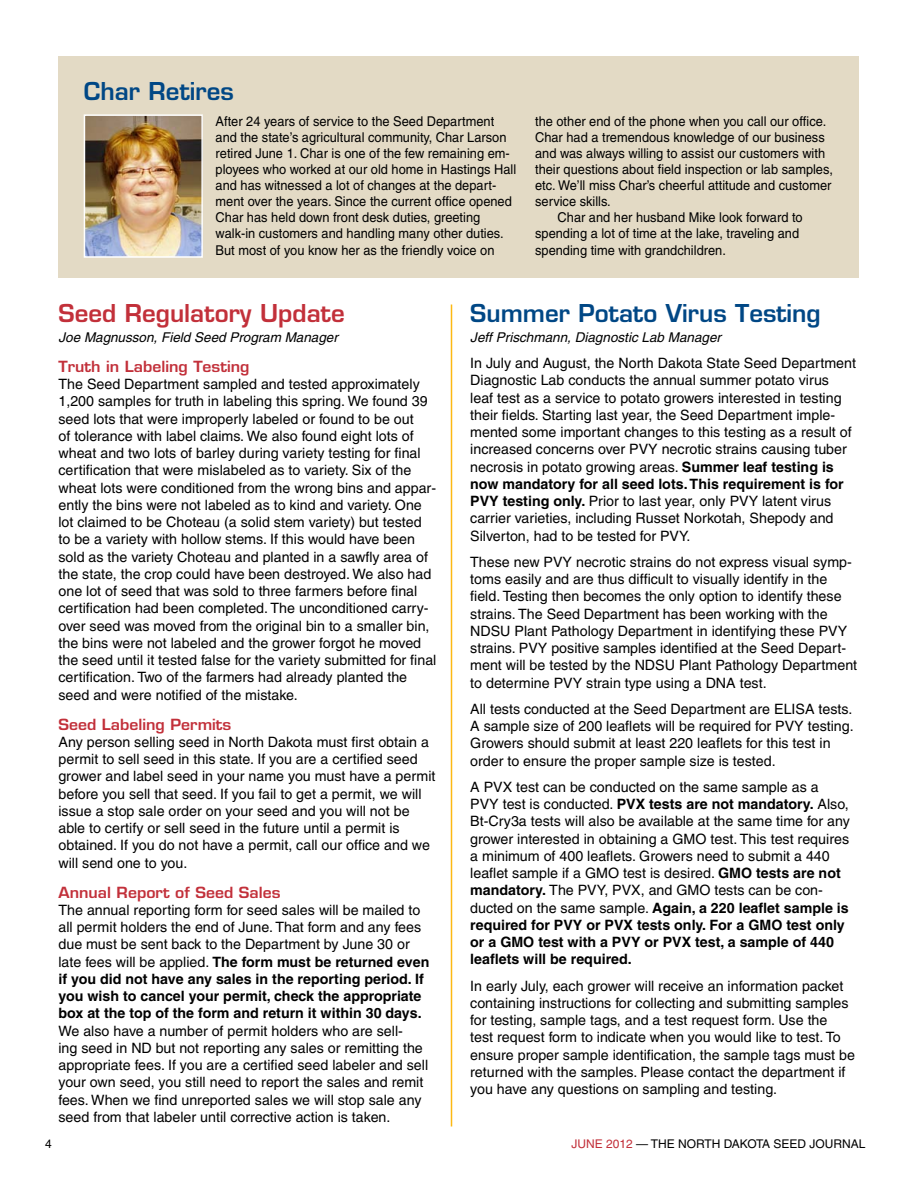
<style>
.page{position:relative;width:918px;height:1188px;background:#fff}
.page>*{position:absolute;margin:0;border:0;box-sizing:border-box;transform-origin:0 0}
.Subhead_1{font:24px "Square 721 Dm";color:#004785}
.Subhead_1-2{font:24px "Square 721 Dm";color:#c2303a}
.Subhead_2_red{font:15px "Square 721 Dm";color:#c2303a;scale:1.05 1}
.Body_text{font:14.25px/17.2px "Helvetica";color:#000}
.Body_text-2{font:13.5px/16px "Helvetica";color:#000;scale:.95 1}
.Author{font:italic 13.5px "Helvetica";color:#000}
.t1{font:12px "Helvetica";color:#000}
.s1{font-weight:700}
.s2{color:#c2303a}
</style>
<div class="page">
<div style="left:58px;top:56px;width:802px;height:222px;background:#e3dac5"></div>
<hr style="left:451px;top:304px;width:1px;height:822px;background:#fdb913">
<img style="left:87px;top:117px;width:113px;height:138px">
<div style="left:84px;top:114px;width:119px;height:144px;border:2px solid #fff"></div>
<p class="Subhead_1" style="left:84px;top:77px;width:152px">Char Retires</p>
<p class="Body_text-2" style="left:216px;top:113px;width:318px">After 24 years of service to the Seed Department and the state’s agricultural community, Char Larson retired June 1. Char is one of the few remaining em&shy;ployees who worked at our old home in Hastings Hall and has witnessed a lot of changes at the depart&shy;ment over the years. Since the current office opened Char has held down front desk duties, greeting walk-in customers and handling many other duties.<br>But most of you know her as the friendly voice on</p>
<p class="Body_text-2" style="left:535px;top:113px;width:315px">the other end of the phone when you call our office.<br>Char had a tremendous knowledge of our business and was always willing to assist our customers with their questions about field inspection or lab samples, etc. We’ll miss Char’s cheerful attitude and customer service skills.</p>
<p class="Body_text-2" style="left:535px;top:210px;width:283px;text-indent:22px">Char and her husband Mike look forward to spending a lot of time at the lake, traveling and spending time with grandchildren.</p>
<p class="Subhead_1-2" style="left:58px;top:299px;width:288px">Seed Regulatory Update</p>
<p class="Author" style="left:58px;top:329px;width:281px">Joe Magnusson, Field Seed Program Manager</p>
<p class="Subhead_2_red" style="left:58px;top:357px;width:184px">Truth in Labeling Testing</p>
<p class="Body_text" style="left:58px;top:376px;width:379px">The Seed Department sampled and tested approximately 1,200 samples for truth in labeling this spring. We found 39 seed lots that were improperly labeled or found to be out<br>of tolerance with label claims. We also found eight lots of wheat and two lots of barley during variety testing for final certification that were mislabeled as to variety. Six of the wheat lots were conditioned from the wrong bins and appar&shy;ently the bins were not labeled as to kind and variety. One lot claimed to be Choteau (a solid stem variety) but tested to be a variety with hollow stems. If this would have been sold as the variety Choteau and planted in a sawfly area of the state, the crop could have been destroyed. We also had one lot of seed that was sold to three farmers before final certification had been completed. The unconditioned carry&shy;over seed was moved from the original bin to a smaller bin, the bins were not labeled and the grower forgot he moved the seed until it tested false for the variety submitted for final certification. Two of the farmers had already planted the seed and were notified of the mistake.</p>
<p class="Subhead_2_red" style="left:58px;top:715px;width:166px">Seed Labeling Permits</p>
<p class="Body_text" style="left:58px;top:733px;width:379px">Any person selling seed in North Dakota must first obtain a permit to sell seed in this state. If you are a certified seed grower and label seed in your name you must have a permit before you sell that seed. If you fail to get a permit, we will issue a stop sale order on your seed and you will not be able to certify or sell seed in the future until a permit is obtained. If you do not have a permit, call our office and we will send one to you.</p>
<p class="Subhead_2_red" style="left:58px;top:883px;width:213px">Annual Report of Seed Sales</p>
<p class="Body_text" style="left:58px;top:901px;width:372px">The annual reporting form for seed sales will be mailed to all permit holders the end of June. That form and any fees due must be sent back to the Department by June 30 or late fees will be applied. <span class="s1">The form must be returned even if you did not have any sales in the reporting period. If you wish to cancel your permit, check the appropriate box at the top of the form and return it within 30 days.<br></span>We also have a number of permit holders who are sell-<br>ing seed in ND but not reporting any sales or remitting the appropriate fees. If you are a certified seed labeler and sell your own seed, you still need to report the sales and remit fees. When we find unreported sales we will stop sale any seed from that labeler until corrective action is taken.</p>
<p class="Subhead_1" style="left:470px;top:299px;width:352px">Summer Potato Virus Testing</p>
<p class="Author" style="left:470px;top:329px;width:252px">Jeff Prischmann, Diagnostic Lab Manager</p>
<p class="Body_text" style="left:470px;top:355px;width:387px">In July and August, the North Dakota State Seed Department Diagnostic Lab conducts the annual summer potato virus<br>leaf test as a service to potato growers interested in testing their fields. Starting last year, the Seed Department imple&shy;mented some important changes to this testing as a result of increased concerns over PVY necrotic strains causing tuber necrosis in potato growing areas. <span class="s1">Summer leaf testing is now mandatory for all seed lots. This requirement is for PVY testing only.</span> Prior to last year, only PVY latent virus carrier varieties, including Russet Norkotah, Shepody and Silverton, had to be tested for PVY.</p>
<p class="Body_text" style="left:470px;top:553px;width:389px">These new PVY necrotic strains do not express visual symp&shy;toms easily and are thus difficult to visually identify in the field. Testing then becomes the only option to identify these strains. The Seed Department has been working with the NDSU Plant Pathology Department in identifying these PVY strains. PVY positive samples identified at the Seed Depart&shy;ment will be tested by the NDSU Plant Pathology Department to determine PVY strain type using a DNA test.</p>
<p class="Body_text" style="left:470px;top:700px;width:385px">All tests conducted at the Seed Department are ELISA tests.<br>A sample size of 200 leaflets will be required for PVY testing.<br>Growers should submit at least 220 leaflets for this test in order to ensure the proper sample size is tested.</p>
<p class="Body_text" style="left:470px;top:778px;width:381px">A PVX test can be conducted on the same sample as a PVY test is conducted. <span class="s1">PVX tests are not mandatory.</span> Also, Bt-Cry3a tests will also be available at the same time for any grower interested in obtaining a GMO test. This test requires a minimum of 400 leaflets. Growers need to submit a 440 leaflet sample if a GMO test is desired. <span class="s1">GMO tests are not mandatory.</span> The PVY, PVX, and GMO tests can be con&shy;ducted on the same sample. <span class="s1">Again, a 220 leaflet sample is required for PVY or PVX tests only. For a GMO test only or a GMO test with a PVY or PVX test, a sample of 440 leaflets will be required.</span></p>
<p class="Body_text" style="left:470px;top:977px;width:386px">In early July, each grower will receive an information packet containing instructions for collecting and submitting samples for testing, sample tags, and a test request form. Use the<br>test request form to indicate when you would like to test. To ensure proper sample identification, the sample tags must be returned with the samples. Please contact the department if you have any questions on sampling and testing.</p>
<p class="t1" style="left:45px;top:1137px;width:8px">4</p>
<p class="t1" style="left:571px;top:1137px;width:296px"><span class="s2">JUNE 2012</span> — THE NORTH DAKOTA SEED JOURNAL</p>
</div>
